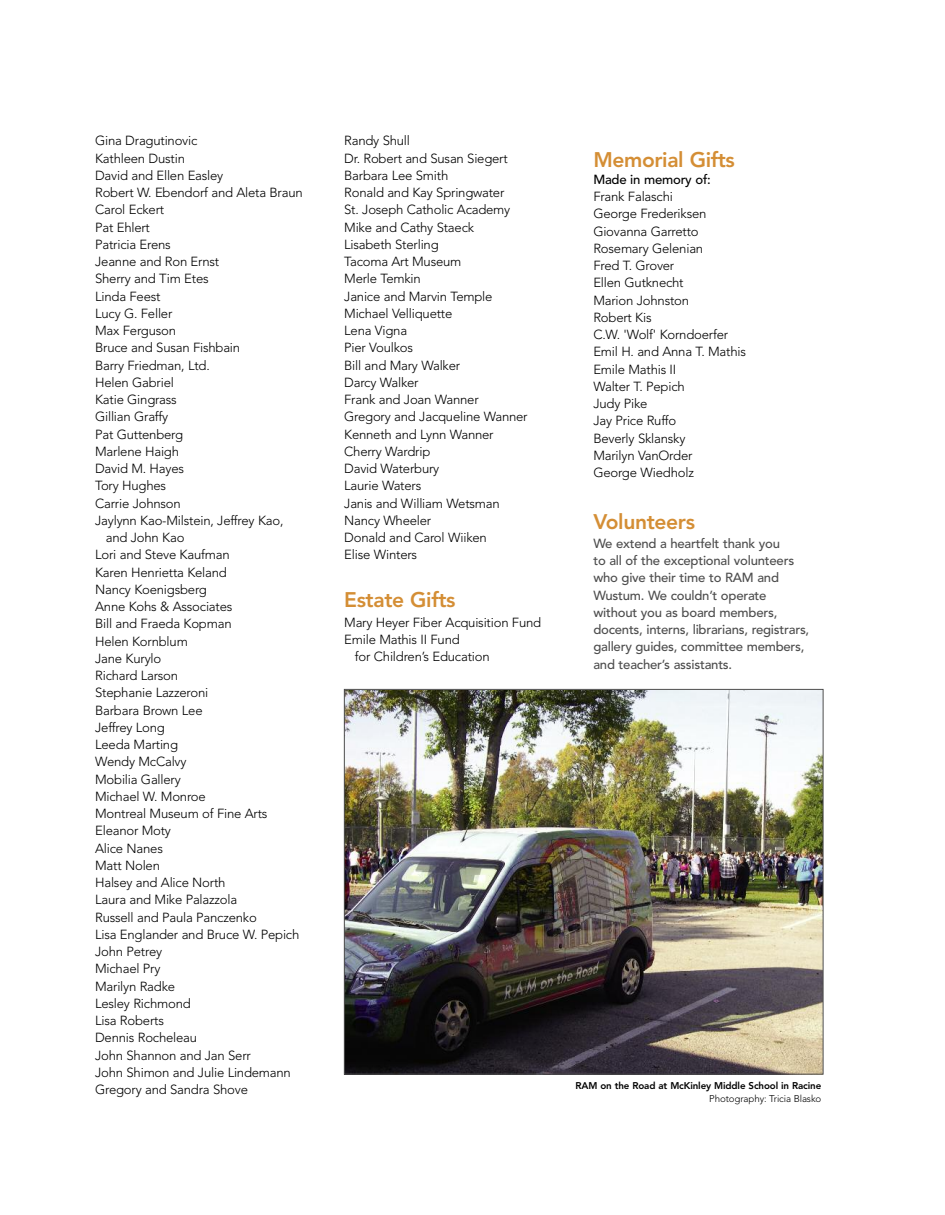
<style>
.page{position:relative;width:945px;height:1215px;background:#fff}
.page>*{position:absolute;margin:0;border:0;box-sizing:border-box;transform-origin:0 0}
.t1{font:800 21px "Avenir";letter-spacing:-.02em;color:#d48e35}
.t2{font:300 13.2px/17.2px "Avenir";letter-spacing:-.015em;color:#000}
.t3{font:500 13.2px/17.2px "Avenir";letter-spacing:-.015em;color:#4d4d4d}
.t4{font:500 13.2px "Avenir";letter-spacing:-.015em;color:#000}
.t5{font:800 9.75px "Avenir";letter-spacing:-.01em;color:#000}
.t6{font:300 9.75px "Avenir";letter-spacing:-.01em;color:#000}
</style>
<div class="page">
<img style="left:346px;top:691px;width:475px;height:381px">
<p class="t2" style="left:95px;top:133px;width:104px">Gina Dragutinovic</p>
<p class="t2" style="left:95px;top:151px;width:91px">Kathleen Dustin</p>
<p class="t2" style="left:95px;top:168px;width:130px">David and Ellen Easley</p>
<p class="t2" style="left:95px;top:185px;width:209px">Robert W. Ebendorf and Aleta Braun</p>
<p class="t2" style="left:95px;top:202px;width:71px">Carol Eckert</p>
<p class="t2" style="left:95px;top:220px;width:56px">Pat Ehlert</p>
<p class="t2" style="left:95px;top:237px;width:77px">Patricia Erens</p>
<p class="t2" style="left:95px;top:254px;width:126px">Jeanne and Ron Ernst</p>
<p class="t2" style="left:95px;top:271px;width:115px">Sherry and Tim Etes</p>
<p class="t2" style="left:95px;top:289px;width:67px">Linda Feest</p>
<p class="t2" style="left:95px;top:306px;width:79px">Lucy G. Feller</p>
<p class="t2" style="left:95px;top:323px;width:83px">Max Ferguson</p>
<p class="t2" style="left:95px;top:340px;width:147px">Bruce and Susan Fishbain</p>
<p class="t2" style="left:95px;top:358px;width:116px">Barry Friedman, Ltd.</p>
<p class="t2" style="left:95px;top:375px;width:80px">Helen Gabriel</p>
<p class="t2" style="left:95px;top:392px;width:83px">Katie Gingrass</p>
<p class="t2" style="left:95px;top:409px;width:75px">Gillian Graffy</p>
<p class="t2" style="left:95px;top:427px;width:90px">Pat Guttenberg</p>
<p class="t2" style="left:95px;top:444px;width:85px">Marlene Haigh</p>
<p class="t2" style="left:95px;top:461px;width:90px">David M. Hayes</p>
<p class="t2" style="left:95px;top:478px;width:72px">Tory Hughes</p>
<p class="t2" style="left:95px;top:496px;width:87px">Carrie Johnson</p>
<p class="t2" style="left:95px;top:513px;width:190px">Jaylynn Kao-Milstein, Jeffrey Kao,</p>
<p class="t2" style="left:106px;top:530px;width:80px">and John Kao</p>
<p class="t2" style="left:95px;top:547px;width:136px">Lori and Steve Kaufman</p>
<p class="t2" style="left:95px;top:565px;width:133px">Karen Henrietta Keland</p>
<p class="t2" style="left:95px;top:582px;width:113px">Nancy Koenigsberg</p>
<p class="t2" style="left:95px;top:599px;width:139px">Anne Kohs &amp; Associates</p>
<p class="t2" style="left:95px;top:616px;width:138px">Bill and Fraeda Kopman</p>
<p class="t2" style="left:95px;top:634px;width:94px">Helen Kornblum</p>
<p class="t2" style="left:95px;top:651px;width:68px">Jane Kurylo</p>
<p class="t2" style="left:95px;top:668px;width:85px">Richard Larson</p>
<p class="t2" style="left:95px;top:685px;width:115px">Stephanie Lazzeroni</p>
<p class="t2" style="left:95px;top:703px;width:109px">Barbara Brown Lee</p>
<p class="t2" style="left:95px;top:720px;width:71px">Jeffrey Long</p>
<p class="t2" style="left:95px;top:737px;width:84px">Leeda Marting</p>
<p class="t2" style="left:95px;top:754px;width:93px">Wendy McCalvy</p>
<p class="t2" style="left:95px;top:772px;width:87px">Mobilia Gallery</p>
<p class="t2" style="left:95px;top:789px;width:112px">Michael W. Monroe</p>
<p class="t2" style="left:95px;top:806px;width:174px">Montreal Museum of Fine Arts</p>
<p class="t2" style="left:95px;top:823px;width:77px">Eleanor Moty</p>
<p class="t2" style="left:95px;top:841px;width:69px">Alice Nanes</p>
<p class="t2" style="left:95px;top:858px;width:66px">Matt Nolen</p>
<p class="t2" style="left:95px;top:875px;width:132px">Halsey and Alice North</p>
<p class="t2" style="left:95px;top:892px;width:144px">Laura and Mike Palazzola</p>
<p class="t2" style="left:95px;top:910px;width:163px">Russell and Paula Panczenko</p>
<p class="t2" style="left:95px;top:927px;width:206px">Lisa Englander and Bruce W. Pepich</p>
<p class="t2" style="left:95px;top:944px;width:69px">John Petrey</p>
<p class="t2" style="left:95px;top:961px;width:67px">Michael Pry</p>
<p class="t2" style="left:95px;top:979px;width:82px">Marilyn Radke</p>
<p class="t2" style="left:95px;top:996px;width:97px">Lesley Richmond</p>
<p class="t2" style="left:95px;top:1013px;width:70px">Lisa Roberts</p>
<p class="t2" style="left:95px;top:1030px;width:104px">Dennis Rocheleau</p>
<p class="t2" style="left:95px;top:1048px;width:157px">John Shannon and Jan Serr</p>
<p class="t2" style="left:95px;top:1065px;width:197px">John Shimon and Julie Lindemann</p>
<p class="t2" style="left:95px;top:1082px;width:154px">Gregory and Sandra Shove</p>
<p class="t2" style="left:344px;top:133px;width:185px">Randy Shull<br>Dr. Robert and Susan Siegert<br>Barbara Lee Smith<br>Ronald and Kay Springwater<br>St. Joseph Catholic Academy<br>Mike and Cathy Staeck<br>Lisabeth Sterling<br>Tacoma Art Museum<br>Merle Temkin<br>Janice and Marvin Temple<br>Michael Velliquette<br>Lena Vigna<br>Pier Voulkos<br>Bill and Mary Walker<br>Darcy Walker<br>Frank and Joan Wanner<br>Gregory and Jacqueline Wanner<br>Kenneth and Lynn Wanner<br>Cherry Wardrip<br>David Waterbury<br>Laurie Waters<br>Janis and William Wetsman<br>Nancy Wheeler<br>Donald and Carol Wiiken<br>Elise Winters</p>
<h1 class="t1" style="left:344px;top:592px;width:113px">Estate Gifts</h1>
<p class="t2" style="left:344px;top:615px;width:199px">Mary Heyer Fiber Acquisition Fund</p>
<p class="t2" style="left:344px;top:632px;width:117px">Emile Mathis II Fund</p>
<p class="t2" style="left:355px;top:649px;width:136px">for Children’s Education</p>
<h1 class="t1" style="left:593px;top:151px;width:143px">Memorial Gifts</h1>
<p class="t4" style="left:593px;top:174px;width:119px">Made in memory of:</p>
<p class="t2" style="left:593px;top:189px;width:154px">Frank Falaschi<br>George Frederiksen<br>Giovanna Garretto<br>Rosemary Gelenian<br>Fred T. Grover<br>Ellen Gutknecht<br>Marion Johnston<br>Robert Kis<br>C.W. 'Wolf' Korndoerfer<br>Emil H. and Anna T. Mathis<br>Emile Mathis II<br>Walter T. Pepich<br>Judy Pike<br>Jay Price Ruffo<br>Beverly Sklansky<br>Marilyn VanOrder<br>George Wiedholz</p>
<h1 class="t1" style="left:593px;top:513px;width:103px">Volunteers</h1>
<p class="t3" style="left:593px;top:536px;width:217px">We extend a heartfelt thank you<br>to all of the exceptional volunteers who give their time to RAM and<br>Wustum. We couldn’t operate without you as board members, docents, interns, librarians, registrars, gallery guides, committee members, and teacher’s assistants.</p>
<p class="t5" style="left:575px;top:1081px;width:247px">RAM on the Road at McKinley Middle School in Racine</p>
<p class="t6" style="left:709px;top:1094px;width:114px">Photography: Tricia Blasko</p>
</div>
